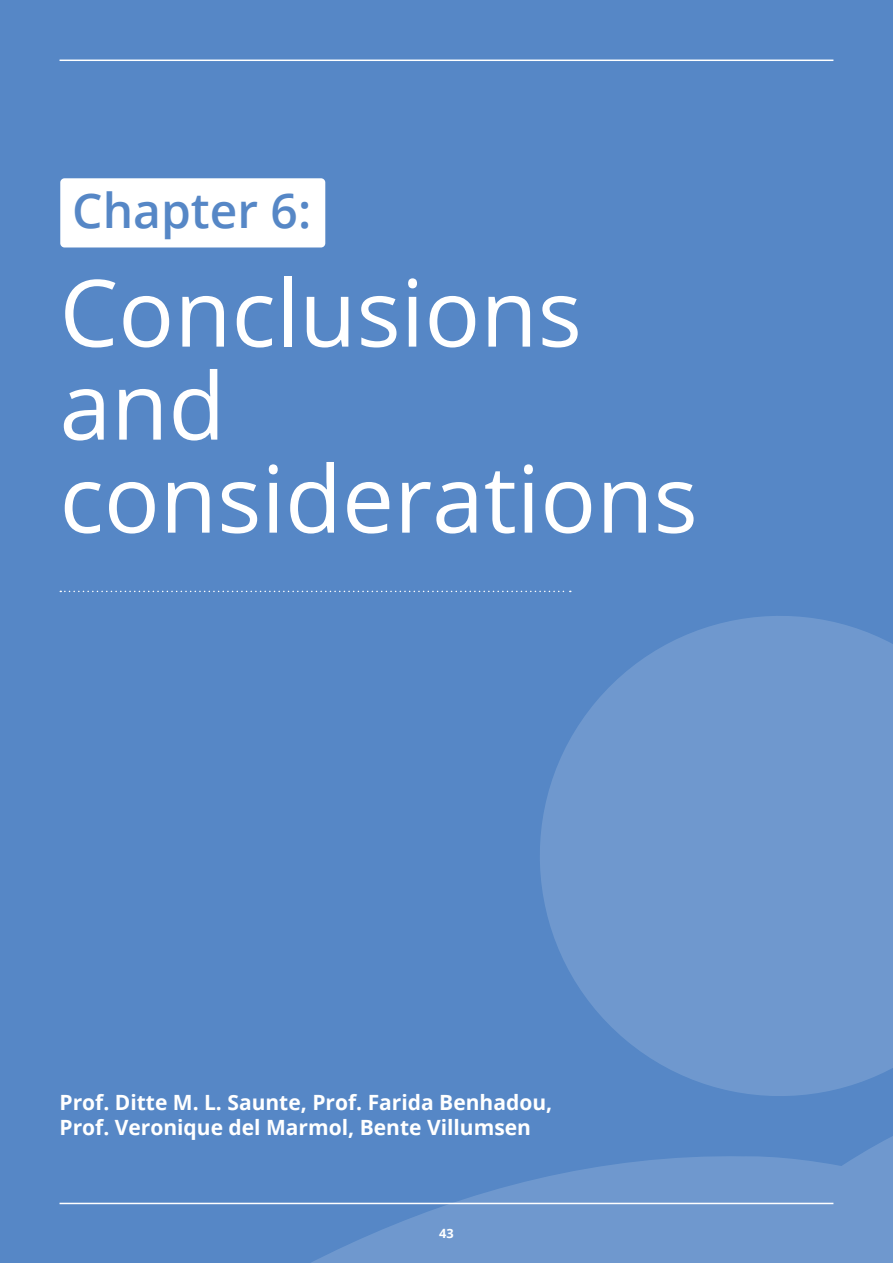
<style>
.page{position:relative;width:893px;height:1263px;background:#5687c6}
.page>*{position:absolute;margin:0;border:0;box-sizing:border-box;transform-origin:0 0}
.section_title{font:93px/93px "Open Sans";color:#fff}
.t1{font:600 48px "Open Sans";color:#5687c6}
.body___sub_big{font:700 21px/25.2px "Open Sans";color:#fff}
.t2{font:700 12.75px "Open Sans";color:#fff}
</style>
<div class="page">
<svg style="left:512px;top:590px;width:381px;height:301px;fill:#6f98ce"></svg>
<svg style="left:59px;top:891px;width:834px;height:372px"></svg>
<div style="left:60px;top:178px;width:265px;height:69px;background:#fff;border-radius:4px"></div>
<svg style="left:60px;top:591px;width:511px;height:1px"></svg>
<hr style="left:60px;top:1203px;width:773px;height:1px;background:#fff">
<hr style="left:60px;top:60px;width:773px;height:1px;background:#fff">
<p class="t1" style="left:72px;top:178px;width:240px">Chapter 6:</p>
<h1 class="section_title" style="left:60px;top:264px;width:640px">Conclusions and considerations</h1>
<p class="body___sub_big" style="left:60px;top:1089px;width:494px">Prof. Ditte M. L. Saunte, Prof. Farida Benhadou,<br>Prof. Veronique del Marmol, Bente Villumsen</p>
<p class="t2" style="left:439px;top:1224px;width:16px">43</p>
</div>
